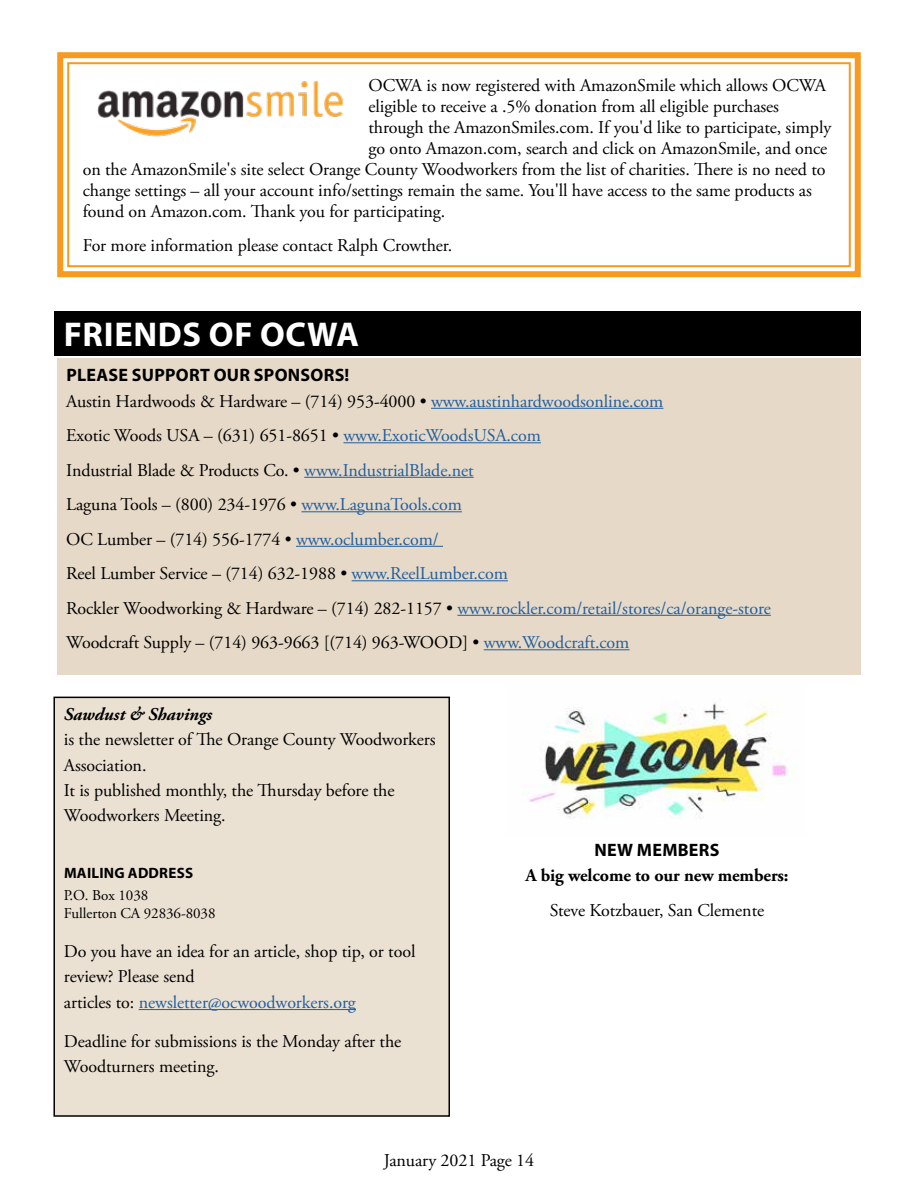
<style>
.page{position:relative;width:918px;height:1188px;background:#fff}
.page>*{position:absolute;margin:0;border:0;box-sizing:border-box;transform-origin:0 0}
.t1{font:700 34.5px "Myriad Pro";letter-spacing:.02em;color:#fff}
.t2{font:18px/34.5px "Adobe Garamond Pro";letter-spacing:-.005em;color:#000}
.t3{font:700 18px "Myriad Pro";letter-spacing:.015em;color:#000}
.t4{font:700 18px "Adobe Garamond Pro";letter-spacing:-.005em;color:#000}
.t5{font:italic 700 18px "Adobe Garamond Pro";letter-spacing:-.005em;color:#000}
.t6{font:15px/17.9px "Adobe Garamond Pro";letter-spacing:-.005em;color:#000}
.t7{font:700 15px "Myriad Pro";letter-spacing:.015em;color:#000}
.s1{color:#215e9e}
</style>
<div class="page">
<svg style="left:57px;top:52px;width:804px;height:226px"></svg>
<div style="left:67px;top:62px;width:784px;height:205px;border:2px solid #f89920"></div>
<img style="left:96px;top:78px;width:253px;height:61px">
<div style="left:54px;top:311px;width:807px;height:45px;background:#000"></div>
<div style="left:57px;top:358px;width:804px;height:317px;background:#e6d9c7"></div>
<hr style="left:431px;top:408px;width:232px;height:1px;background:#215e9e">
<hr style="left:343px;top:442px;width:198px;height:1px;background:#215e9e">
<hr style="left:304px;top:477px;width:170px;height:1px;background:#215e9e">
<hr style="left:301px;top:511px;width:161px;height:1px;background:#215e9e">
<hr style="left:296px;top:546px;width:147px;height:1px;background:#215e9e">
<hr style="left:352px;top:580px;width:156px;height:1px;background:#215e9e">
<hr style="left:457px;top:615px;width:314px;height:1px;background:#215e9e">
<hr style="left:484px;top:649px;width:145px;height:1px;background:#215e9e">
<img style="left:528px;top:701px;width:259px;height:118px">
<div style="left:54px;top:697px;width:395px;height:419px;background:#ebe1d3"></div>
<hr style="left:139px;top:1009px;width:217px;height:1px;background:#215e9e">
<div style="left:53px;top:697px;width:397px;height:420px;border:2px solid #000"></div>
<p class="t2" style="left:368px;top:68px;width:459px">OCWA is now registered with AmazonSmile which allows OCWA</p>
<p class="t2" style="left:368px;top:89px;width:412px">eligible to receive a .5% donation from all eligible purchases</p>
<p class="t2" style="left:368px;top:110px;width:464px">through the AmazonSmiles.com. If you'd like to participate, simply</p>
<p class="t2" style="left:368px;top:131px;width:460px">go onto Amazon.com, search and click on AmazonSmile, and once</p>
<p class="t2" style="left:83px;top:152px;width:744px">on the AmazonSmile's site select Orange County Woodworkers from the list of charities. There is no need to</p>
<p class="t2" style="left:83px;top:173px;width:731px">change settings – all your account info/settings remain the same. You'll have access to the same products as</p>
<p class="t2" style="left:83px;top:194px;width:364px">found on Amazon.com. Thank you for participating.</p>
<p class="t2" style="left:83px;top:229px;width:371px">For more information please contact Ralph Crowther.</p>
<h1 class="t1" style="left:64px;top:312px;width:297px">FRIENDS OF OCWA</h1>
<p class="t3" style="left:66px;top:363px;width:284px">PLEASE SUPPORT OUR SPONSORS!</p>
<p class="t2" style="left:66px;top:384px;width:706px">Austin Hardwoods &amp; Hardware – (714) 953-4000 • <span class="s1">www.austinhardwoodsonline.com<br></span>Exotic Woods USA – (631) 651-8651 • <span class="s1">www.ExoticWoodsUSA.com<br></span>Industrial Blade &amp; Products Co. • <span class="s1">www.IndustrialBlade.net<br></span>Laguna Tools – (800) 234-1976 • <span class="s1">www.LagunaTools.com<br></span>OC Lumber – (714) 556-1774 • <span class="s1">www.oclumber.com/<br></span>Reel Lumber Service – (714) 632-1988 • <span class="s1">www.ReelLumber.com<br></span>Rockler Woodworking &amp; Hardware – (714) 282-1157 • <span class="s1">www.rockler.com/retail/stores/ca/orange-store </span>Woodcraft Supply – (714) 963-9663 [(714) 963-WOOD] • <span class="s1">www.Woodcraft.com</span></p>
<p class="t5" style="left:64px;top:704px;width:150px">Sawdust &amp; Shavings</p>
<p class="t2" style="left:64px;top:728px;width:373px;line-height:25.3px">is the newsletter of The Orange County Woodworkers Association.<br>It is published monthly, the Thursday before the Woodworkers Meeting.</p>
<p class="t7" style="left:64px;top:863px;width:130px">MAILING ADDRESS</p>
<p class="t6" style="left:64px;top:887px;width:153px">P.O. Box 1038<br>Fullerton CA 92836-8038</p>
<p class="t2" style="left:64px;top:939px;width:353px;line-height:25.3px">Do you have an idea for an article, shop tip, or tool review? Please send<br>articles to: <span class="s1">newsletter@ocwoodworkers.org</span></p>
<p class="t2" style="left:64px;top:1029px;width:339px;line-height:25.3px">Deadline for submissions is the Monday after the<br>Woodturners meeting.</p>
<p class="t3" style="left:594px;top:838px;width:127px">NEW MEMBERS</p>
<p class="t4" style="left:525px;top:865px;width:265px">A big welcome to our new members:</p>
<p class="t2" style="left:550px;top:894px;width:216px">Steve Kotzbauer, San Clemente</p>
<p class="t2" style="left:384px;top:1143px;width:152px">January 2021 Page 14</p>
</div>
